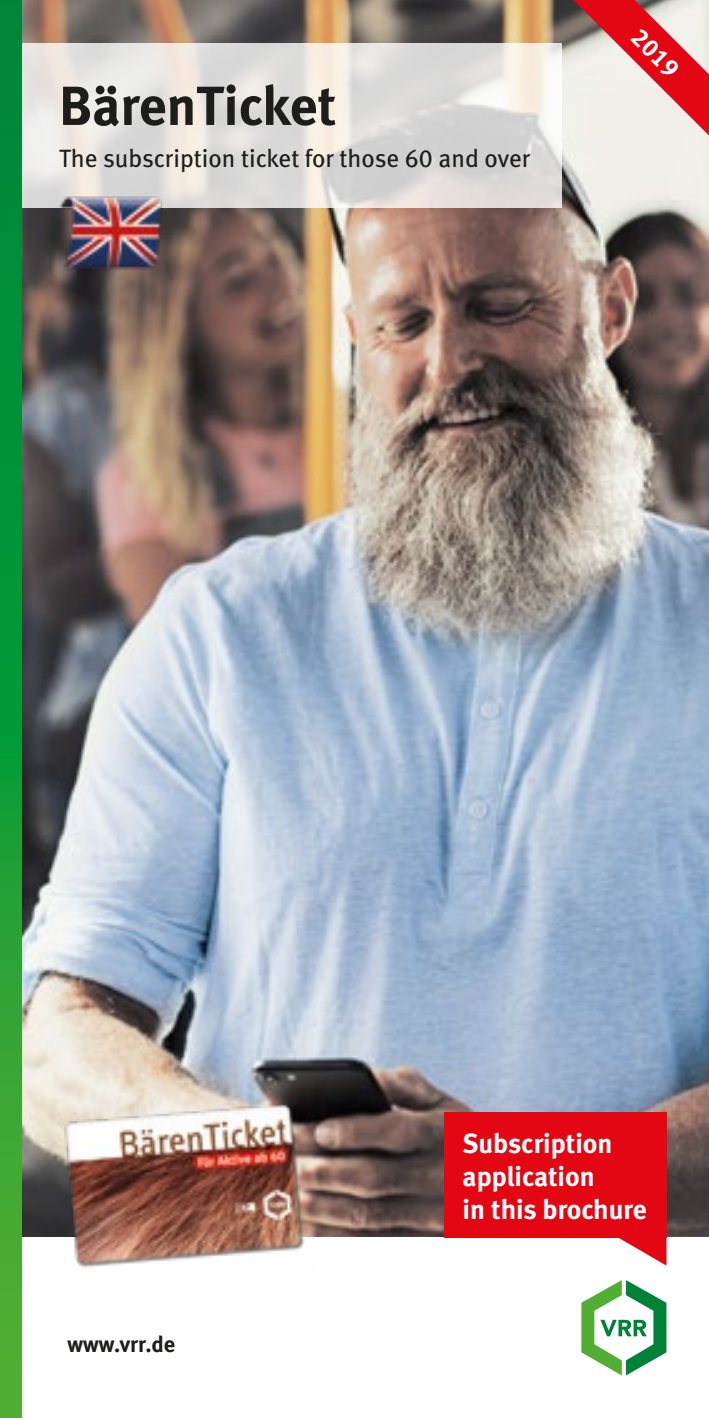
<style>
.page{position:relative;width:709px;height:1418px;background:#fff}
.page>*{position:absolute;margin:0;border:0;box-sizing:border-box;transform-origin:0 0}
.t1{font:55px "Meta Bold LF";color:#1d1d1b}
.t2{font:27.5px/33px "Meta Bold LF";color:#fff}
.t3{font:25px "Meta Book LF";color:#1d1d1b}
.t4{font:25px "Meta Bold LF";color:#fff}
.t5{font:22.5px "Meta Bold LF";color:#1d1d1b}
</style>
<div class="page">
<img style="left:21px;top:0;width:688px;height:1237px">
<svg style="left:21px;top:43px;width:541px;height:164px;background:#e0dedb"></svg>
<svg style="left:0;top:0;width:21px;height:1417px;background:#1a9b36"></svg>
<svg style="left:508px;top:0;width:201px;height:200px;background:#e3bcb7"></svg>
<img style="left:58px;top:1087px;width:256px;height:181px">
<img style="left:15px;top:98px;width:191px;height:206px">
<div style="left:444px;top:1112px;width:222px;height:125px;background:#e30613"></div>
<svg style="left:618px;top:1237px;width:48px;height:28px"></svg>
<svg style="left:581px;top:1280px;width:85px;height:95px"></svg>
<h1 class="t1" style="left:59px;top:73px;width:278px">BärenTicket</h1>
<p class="t3" style="left:59px;top:144px;width:472px">The subscription ticket for those 60 and over</p>
<p class="t4" style="left:646px;top:23px;width:58px;rotate:45deg">2019</p>
<p class="t5" style="left:67px;top:1331px;width:109px">www.vrr.de</p>
<p class="t2" style="left:462px;top:1126px;width:185px">Subscription application<br>in this brochure</p>
</div>
